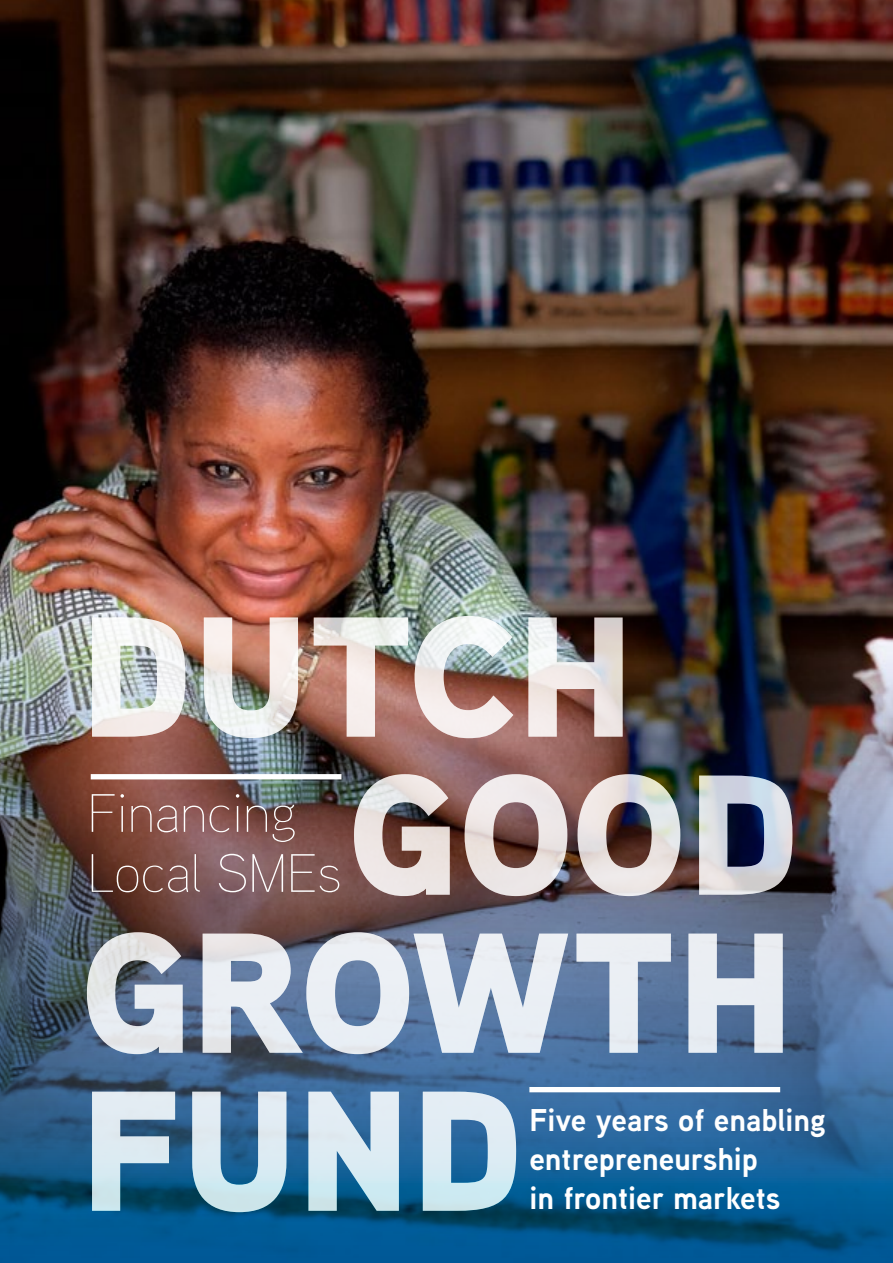
<style>
.page{position:relative;width:893px;height:1263px;background:#fff}
.page>*{position:absolute;margin:0;border:0;box-sizing:border-box;transform-origin:0 0}
.t1{font:900 170.7px "Aaux Next";color:#fff}
.t2{font:100 54px/60px "Aaux Next";color:#fff}
.t3{font:700 31.5px/39px "Aaux Next";color:#fff}
</style>
<div class="page">
<img style="left:0;top:0;width:893px;height:617px">
<img style="left:0;top:617px;width:893px;height:646px">
<div style="left:529px;top:1087px;width:251px;height:5px;background:#fff"></div>
<div style="left:91px;top:774px;width:250px;height:5px;background:#fff"></div>
<h1 class="t1" style="left:80px;top:553px;width:556px">DUTCH</h1>
<h1 class="t1" style="left:347px;top:711px;width:455px">GOOD</h1>
<h1 class="t1" style="left:80px;top:869px;width:716px">GROWTH</h1>
<h1 class="t1" style="left:80px;top:1027px;width:446px">FUND</h1>
<h2 class="t2" style="left:88px;top:781px;width:255px">Financing<br>Local SMEs</h2>
<p class="t3" style="left:529px;top:1100px;width:298px">Five years of enabling entrepreneurship<br>in frontier markets</p>
</div>
